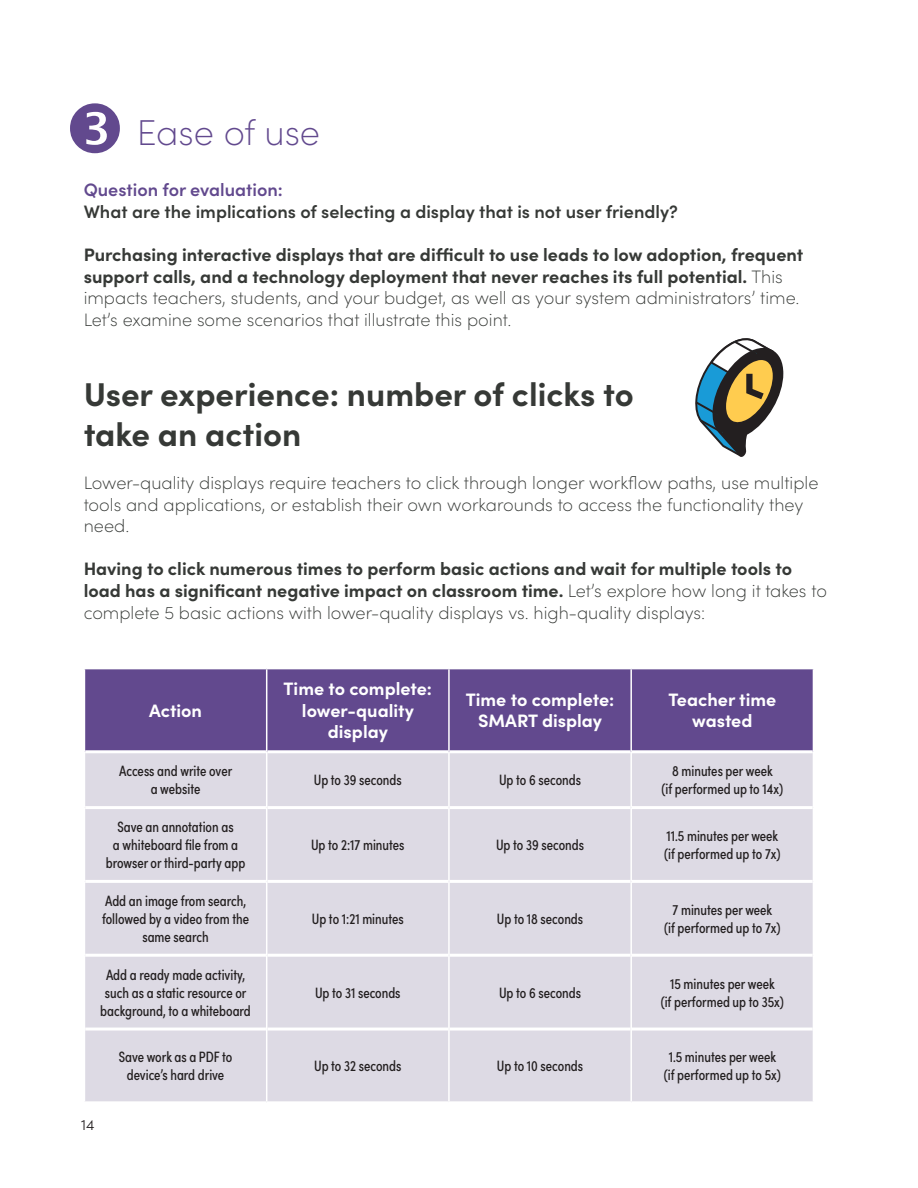
<style>
.page{position:relative;width:918px;height:1188px;background:#fff}
.page>*{position:absolute;margin:0;border:0;box-sizing:border-box;transform-origin:0 0}
.t1{font:200 36px "Sofia Pro";color:#62498e}
.t2{font:700 33px "Sofia Pro";color:#363936}
.t3{font:500 29.25px/39.8px "Sofia Pro";letter-spacing:-.02em;color:#414141}
.t4{font:700 18px/21.6px "Sofia Pro";color:#363936}
.t5{font:200 18px/21.6px "Sofia Pro";color:#363936}
.t6{font:700 18px/21.6px "Sofia Pro";color:#fff;text-align:center}
.t7{font:600 18px "Sofia Pro";color:#363936}
.t8{font:600 18px "Sofia Pro";color:#62498e}
.t9{font:15px/18px "Sofia Pro Condensed";color:#231f20;text-align:center}
.t10{font:300 15px "Sofia Pro";color:#231f20}
.s1{font-weight:200}
</style>
<div class="page">
<svg style="left:695px;top:338px;width:89px;height:119px"></svg>
<div style="left:85px;top:669px;width:728px;height:81px;background:#62498e"></div>
<div style="left:85px;top:753px;width:728px;height:348px;background:#dddae4"></div>
<hr style="left:85px;top:806px;width:181px;height:3px;background:#fff">
<hr style="left:267px;top:806px;width:181px;height:3px;background:#fff">
<hr style="left:450px;top:806px;width:180px;height:3px;background:#fff">
<hr style="left:632px;top:806px;width:181px;height:3px;background:#fff">
<hr style="left:85px;top:880px;width:181px;height:3px;background:#fff">
<hr style="left:267px;top:880px;width:181px;height:3px;background:#fff">
<hr style="left:450px;top:880px;width:180px;height:3px;background:#fff">
<hr style="left:632px;top:880px;width:181px;height:3px;background:#fff">
<hr style="left:85px;top:954px;width:181px;height:3px;background:#fff">
<hr style="left:267px;top:954px;width:181px;height:3px;background:#fff">
<hr style="left:450px;top:954px;width:180px;height:3px;background:#fff">
<hr style="left:632px;top:954px;width:181px;height:3px;background:#fff">
<hr style="left:85px;top:1028px;width:181px;height:3px;background:#fff">
<hr style="left:267px;top:1028px;width:181px;height:3px;background:#fff">
<hr style="left:450px;top:1028px;width:180px;height:3px;background:#fff">
<hr style="left:632px;top:1028px;width:181px;height:3px;background:#fff">
<hr style="left:266px;top:669px;width:1px;height:83px;background:#fff">
<hr style="left:448px;top:669px;width:2px;height:83px;background:#fff">
<hr style="left:630px;top:669px;width:2px;height:83px;background:#fff">
<hr style="left:266px;top:752px;width:1px;height:56px;background:#fff">
<hr style="left:448px;top:752px;width:2px;height:56px;background:#fff">
<hr style="left:630px;top:752px;width:2px;height:56px;background:#fff">
<hr style="left:266px;top:808px;width:1px;height:73px;background:#fff">
<hr style="left:448px;top:808px;width:2px;height:73px;background:#fff">
<hr style="left:630px;top:808px;width:2px;height:73px;background:#fff">
<hr style="left:266px;top:881px;width:1px;height:74px;background:#fff">
<hr style="left:448px;top:881px;width:2px;height:74px;background:#fff">
<hr style="left:630px;top:881px;width:2px;height:74px;background:#fff">
<hr style="left:266px;top:955px;width:1px;height:74px;background:#fff">
<hr style="left:448px;top:955px;width:2px;height:74px;background:#fff">
<hr style="left:630px;top:955px;width:2px;height:74px;background:#fff">
<hr style="left:266px;top:1029px;width:1px;height:72px;background:#fff">
<hr style="left:448px;top:1029px;width:2px;height:72px;background:#fff">
<hr style="left:630px;top:1029px;width:2px;height:72px;background:#fff">
<p class="t1" style="left:137px;top:107px;width:185px">Ease of use</p>
<p class="t8" style="left:84px;top:176px;width:201px">Question for evaluation:</p>
<p class="t7" style="left:84px;top:198px;width:596px">What are the implications of selecting a display that is not user friendly?</p>
<p class="t4" style="left:84px;top:243px;width:721px">Purchasing interactive displays that are difficult to use leads to low adoption, frequent support calls, and a technology deployment that never reaches its full potential. <span class="s1">This impacts teachers, students, and your budget, as well as your system administrators’ time.<br>Let’s examine some scenarios that illustrate this point.</span></p>
<p class="t3" style="left:110px;top:250px;width:367px">Research shows why settling for less up front could incur</p>
<p class="t2" style="left:84px;top:369px;width:552px">User experience: number of clicks to</p>
<p class="t2" style="left:84px;top:409px;width:219px">take an action</p>
<p class="t5" style="left:84px;top:471px;width:736px">Lower-quality displays require teachers to click through longer workflow paths, use multiple tools and applications, or establish their own workarounds to access the functionality they need.</p>
<p class="t4" style="left:84px;top:557px;width:745px">Having to click numerous times to perform basic actions and wait for multiple tools to load has a significant negative impact on classroom time. <span class="s1">Let’s explore how long it takes to complete 5 basic actions with lower-quality displays vs. high-quality displays:</span></p>
<p class="t6" style="left:149px;top:698px;width:55px">Action</p>
<p class="t6" style="left:284px;top:677px;width:150px">Time to complete: lower-quality display</p>
<p class="t6" style="left:466px;top:687px;width:150px">Time to complete:<br>SMART display</p>
<p class="t6" style="left:668px;top:687px;width:109px">Teacher time wasted</p>
<p class="t9" style="left:119px;top:761px;width:114px">Access and write over a website</p>
<p class="t9" style="left:314px;top:770px;width:89px">Up to 39 seconds</p>
<p class="t9" style="left:499px;top:770px;width:83px">Up to 6 seconds</p>
<p class="t9" style="left:106px;top:817px;width:141px">Save an annotation as<br>a whiteboard file from a browser or third-party app</p>
<p class="t9" style="left:102px;top:891px;width:149px">Add an image from search, followed by a video from the same search</p>
<p class="t9" style="left:100px;top:964px;width:152px">Add a ready made activity, such as a static resource or background, to a whiteboard</p>
<p class="t9" style="left:311px;top:835px;width:95px">Up to 2:17 minutes</p>
<p class="t9" style="left:496px;top:835px;width:89px">Up to 39 seconds</p>
<p class="t9" style="left:312px;top:909px;width:93px">Up to 1:21 minutes</p>
<p class="t9" style="left:497px;top:909px;width:88px">Up to 18 seconds</p>
<p class="t9" style="left:315px;top:982px;width:87px">Up to 31 seconds</p>
<p class="t9" style="left:499px;top:982px;width:83px">Up to 6 seconds</p>
<h5 class="t10" style="left:81px;top:1114px;width:15px">14</h5>
<p class="t9" style="left:119px;top:1047px;width:115px">Save work as a PDF to device’s hard drive</p>
<p class="t9" style="left:314px;top:1056px;width:89px">Up to 32 seconds</p>
<p class="t9" style="left:497px;top:1056px;width:88px">Up to 10 seconds</p>
<p class="t9" style="left:672px;top:761px;width:102px">8 minutes per week</p>
<p class="t9" style="left:661px;top:779px;width:123px">(if performed up to 14x)</p>
<p class="t9" style="left:667px;top:826px;width:113px">11.5 minutes per week</p>
<p class="t9" style="left:664px;top:844px;width:118px">(if performed up to 7x)</p>
<p class="t9" style="left:673px;top:900px;width:101px">7 minutes per week</p>
<p class="t9" style="left:664px;top:918px;width:118px">(if performed up to 7x)</p>
<p class="t9" style="left:670px;top:973px;width:106px">15 minutes per week</p>
<p class="t9" style="left:661px;top:991px;width:125px">(if performed up to 35x)</p>
<p class="t9" style="left:669px;top:1047px;width:109px">1.5 minutes per week</p>
<p class="t9" style="left:664px;top:1065px;width:119px">(if performed up to 5x)</p>
</div>
